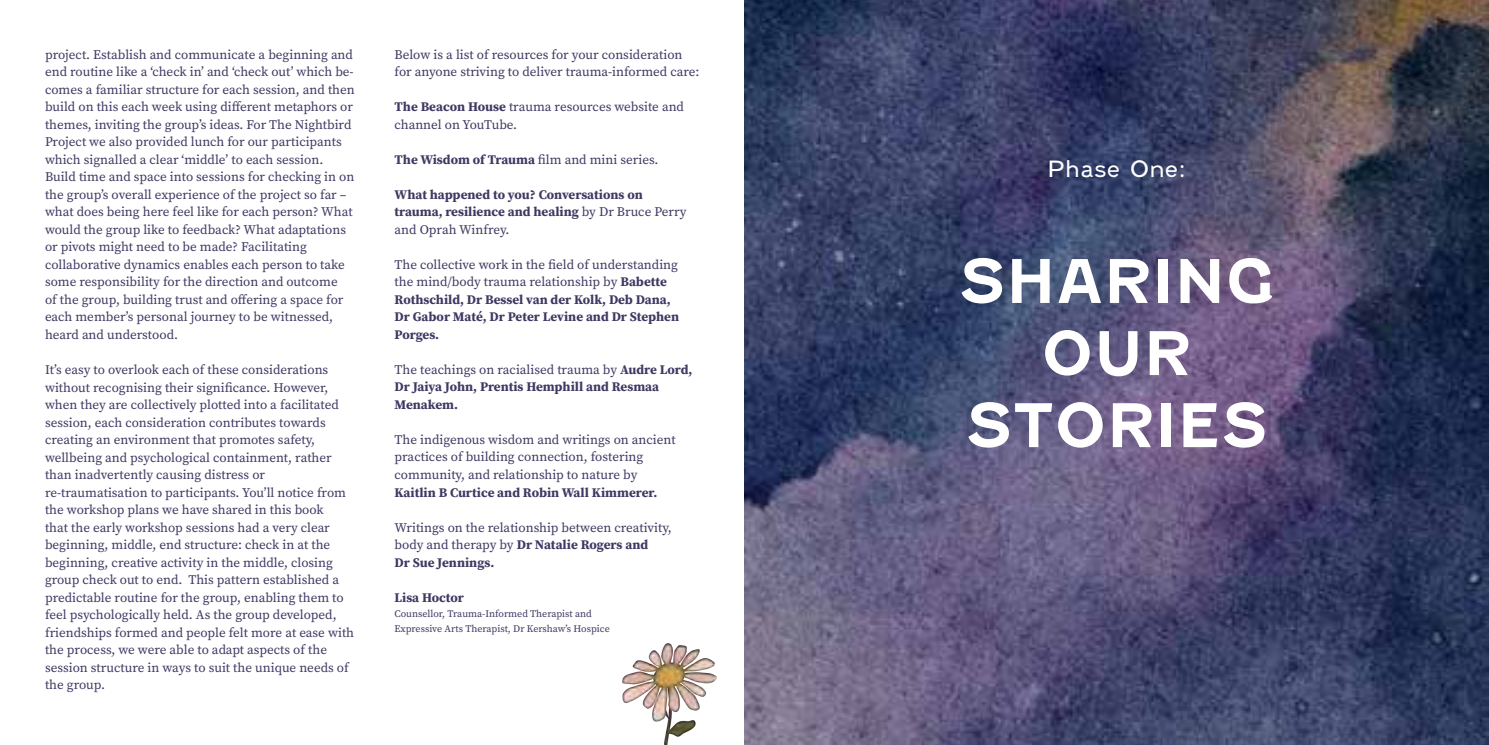
<style>
.page{position:relative;width:1489px;height:745px;background:#fff}
.page>*{position:absolute;margin:0;border:0;box-sizing:border-box;transform-origin:0 0}
.t1{font:700 60px/72px "Fenwick Rg";color:#fff;text-align:center}
.t2{font:22.5px "Fenwick Lt";color:#fff}
.t3{font:13.12px/17.5px "Source Serif Pro";color:#3d3962}
.t4{font:700 13.12px/17.5px "Source Serif Pro";color:#3d3962}
.t5{font:10px/15px "Source Serif Pro";color:#3d3962}
.s1{font-weight:700}
.s2{font-weight:400}
</style>
<div class="page">
<img style="left:622px;top:643px;width:94px;height:101px">
<img style="left:744px;top:0;width:744px;height:744px">
<p class="t3" style="left:45px;top:45px;width:311px">project. Establish and communicate a beginning and end routine like a ‘check in’ and ‘check out’ which be&shy;comes a familiar structure for each session, and then build on this each week using different metaphors or themes, inviting the group’s ideas. For The Nightbird Project we also provided lunch for our participants which signalled a clear ‘middle’ to each session.<br>Build time and space into sessions for checking in on the group’s overall experience of the project so far – what does being here feel like for each person? What would the group like to feedback? What adaptations or pivots might need to be made? Facilitating collaborative dynamics enables each person to take some responsibility for the direction and outcome<br>of the group, building trust and offering a space for each member’s personal journey to be witnessed, heard and understood.</p>
<p class="t3" style="left:45px;top:360px;width:310px">It’s easy to overlook each of these considerations without recognising their significance. However, when they are collectively plotted into a facilitated session, each consideration contributes towards creating an environment that promotes safety, wellbeing and psychological containment, rather than inadvertently causing distress or re-traumatisation to participants. You’ll notice from the workshop plans we have shared in this book<br>that the early workshop sessions had a very clear beginning, middle, end structure: check in at the beginning, creative activity in the middle, closing group check out to end. This pattern established a predictable routine for the group, enabling them to feel psychologically held. As the group developed, friendships formed and people felt more at ease with the process, we were able to adapt aspects of the session structure in ways to suit the unique needs of the group.</p>
<p class="t3" style="left:394px;top:45px;width:306px">Below is a list of resources for your consideration for anyone striving to deliver trauma-informed care:</p>
<p class="t3" style="left:394px;top:98px;width:291px"><span class="s1">The Beacon House</span> trauma resources website and channel on YouTube.</p>
<p class="t3" style="left:394px;top:150px;width:265px"><span class="s1">The Wisdom of Trauma</span> film and mini series.</p>
<p class="t4" style="left:394px;top:185px;width:293px">What happened to you? Conversations on trauma, resilience and healing <span class="s2">by Dr Bruce Perry and Oprah Winfrey.</span></p>
<p class="t4" style="left:394px;top:255px;width:286px"><span class="s2">The collective work in the field of understanding the mind/body trauma relationship by</span> Babette Rothschild, Dr Bessel van der Kolk, Deb Dana, Dr Gabor Maté, Dr Peter Levine and Dr Stephen Porges.</p>
<p class="t4" style="left:394px;top:360px;width:299px"><span class="s2">The teachings on racialised trauma by</span> Audre Lord,<br>Dr Jaiya John, Prentis Hemphill and Resmaa<br>Menakem.</p>
<p class="t3" style="left:394px;top:430px;width:282px">The indigenous wisdom and writings on ancient practices of building connection, fostering community, and relationship to nature by <span class="s1">Kaitlin B Curtice and Robin Wall Kimmerer.</span></p>
<p class="t3" style="left:394px;top:518px;width:279px">Writings on the relationship between creativity, body and therapy by <span class="s1">Dr Natalie Rogers and<br>Dr Sue Jennings.</span></p>
<p class="t4" style="left:394px;top:588px;width:71px">Lisa Hoctor</p>
<p class="t5" style="left:394px;top:605px;width:217px">Counsellor, Trauma-Informed Therapist and<br>Expressive Arts Therapist, Dr Kershaw’s Hospice</p>
<p class="t2" style="left:1047px;top:155px;width:140px">Phase One:</p>
<p class="t1" style="left:958px;top:245px;width:318px">SHARING<br>OUR<br>STORIES</p>
</div>
